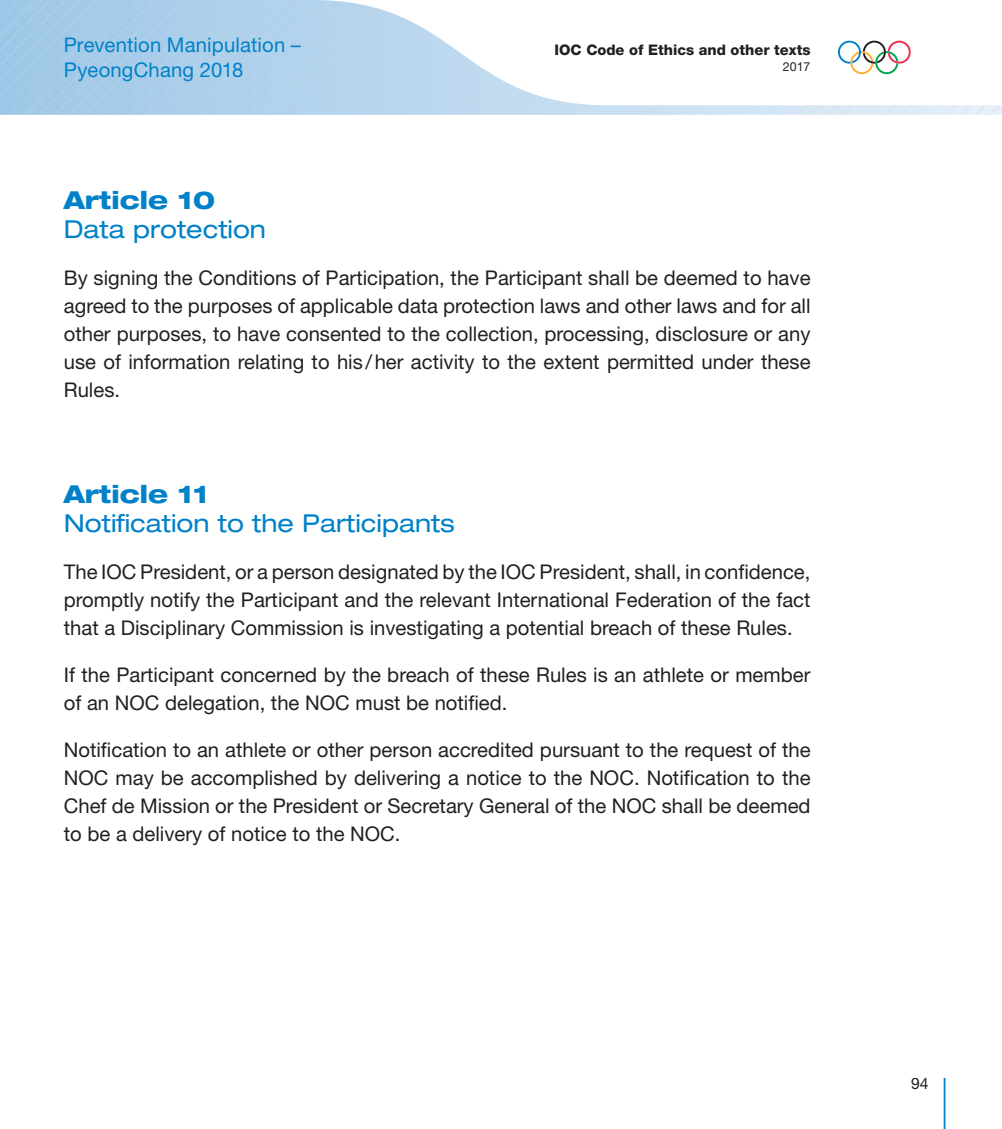
<style>
.page{position:relative;width:1002px;height:1129px;background:#fff}
.page>*{position:absolute;margin:0;border:0;box-sizing:border-box;transform-origin:0 0}
.t1{font:expanded 24.75px "Helvetica Neue LT Std";color:#0081c8}
.t2{font:800 expanded 24.75px "Helvetica Neue LT Std";color:#0081c8}
.t3{font:20.25px/27.9px "Helvetica Neue LT Std";color:#231f20;text-align:justify}
.t4{font:20.25px/24.8px "Helvetica Neue LT Std";letter-spacing:.01em;color:#0081c8}
.t5{font:15.75px "Helvetica Neue LT Std";color:#231f20}
.t6{font:800 14.62px "Helvetica Neue LT Std";color:#231f20}
.t7{font:12.38px "Helvetica Neue LT Std";color:#231f20}
</style>
<div class="page">
<hr style="left:943px;top:1078px;width:2px;height:51px;background:#0081c8">
<svg style="left:0;top:0;width:1001px;height:115px"></svg>
<p class="t4" style="left:64px;top:32px;width:239px">Prevention Manipulation –<br>PyeongChang 2018</p>
<p class="t6" style="left:554px;top:41px;width:257px">IOC Code of Ethics and other texts</p>
<p class="t7" style="left:782px;top:59px;width:29px">2017</p>
<p class="t2" style="left:64px;top:184px;width:153px">Article 10</p>
<p class="t1" style="left:64px;top:214px;width:204px">Data protection</p>
<p class="t3" style="left:64px;top:264px;width:748px">By signing the Conditions of Participation, the Participant shall be deemed to have agreed to the purposes of applicable data protection laws and other laws and for all other purposes, to have consented to the collection, processing, disclosure or any use of information relating to his/her activity to the extent permitted under these Rules.</p>
<p class="t2" style="left:64px;top:478px;width:146px">Article 11</p>
<p class="t1" style="left:64px;top:508px;width:392px">N otification to the Participants</p>
<p class="t3" style="left:64px;top:558px;width:748px">The IOC President, or a person designated by the IOC President, shall, in confidence, promptly notify the Participant and the relevant International Federation of the fact that a Disciplinary Commission is investigating a potential breach of these Rules.</p>
<p class="t3" style="left:64px;top:660px;width:748px">If the Participant concerned by the breach of these Rules is an athlete or member of an NOC delegation, the NOC must be notified.</p>
<p class="t3" style="left:64px;top:735px;width:748px">Notification to an athlete or other person accredited pursuant to the request of the NOC may be accomplished by delivering a notice to the NOC. Notification to the Chef de Mission or the President or Secretary General of the NOC shall be deemed to be a delivery of notice to the NOC.</p>
<p class="t5" style="left:910px;top:1074px;width:19px">94</p>
</div>
